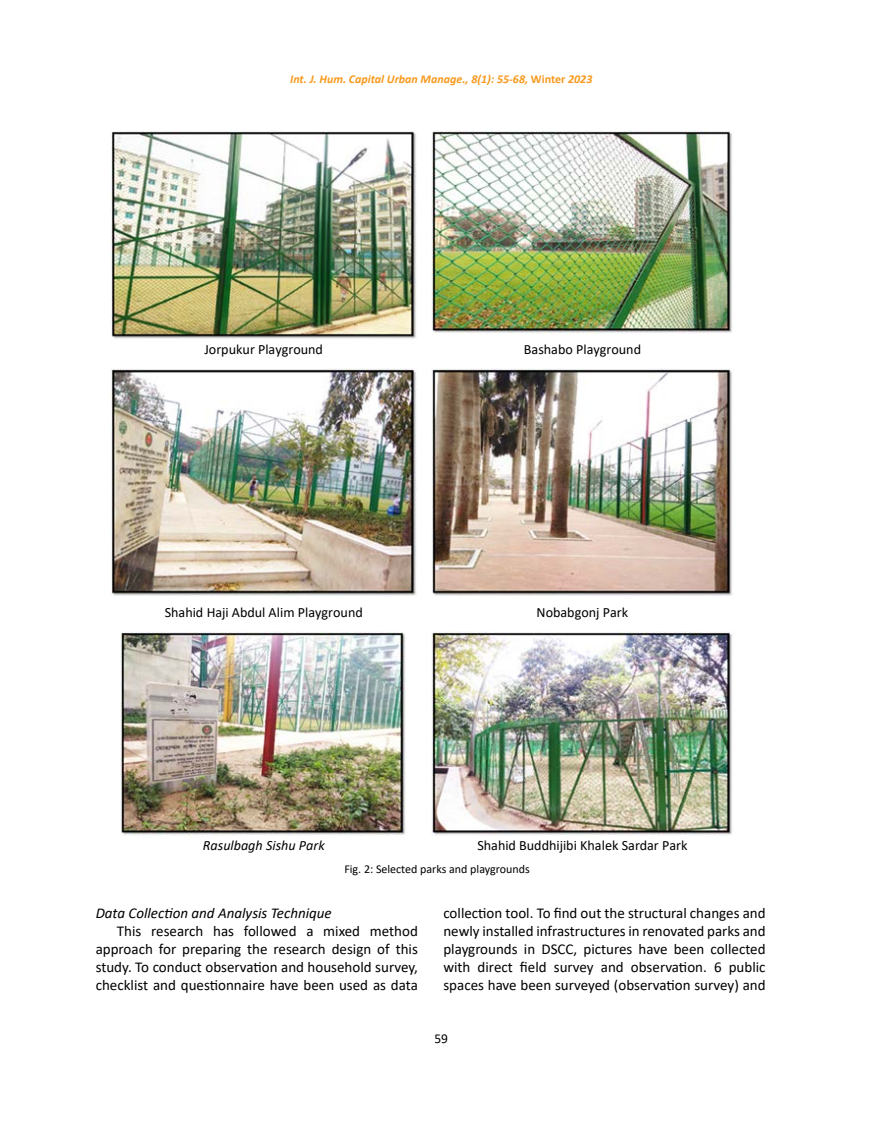
<style>
.page{position:relative;width:872px;height:1127px;background:#fff}
.page>*{position:absolute;margin:0;border:0;box-sizing:border-box;transform-origin:0 0}
.t1{font:15px/18px "Calibri";color:#000;text-align:justify}
.t2{font:italic 15px "Calibri";color:#000}
.t3{font:14.1px/28.5px "Calibri";color:#000}
.t4{font:italic 14.1px "Calibri";color:#000}
.t5{font:13.5px "Calibri";color:#000}
.t6{font:italic 700 12px "Calibri";color:#f8991d}
.t7{font:12px "Calibri";color:#000}
.s1{font-style:normal}
</style>
<div class="page">
<img style="left:110px;top:130px;width:307px;height:209px">
<img style="left:431px;top:130px;width:301px;height:204px">
<img style="left:110px;top:369px;width:307px;height:227px">
<img style="left:431px;top:369px;width:301px;height:227px">
<img style="left:121px;top:631px;width:285px;height:204px">
<img style="left:431px;top:631px;width:301px;height:204px">
<p class="t6" style="left:290px;top:70px;width:304px">Int. J. Hum. Capital Urban Manage., 8(1): 55-68, <span class="s1">Winter</span> 2023</p>
<p class="t3" style="left:204px;top:335px;width:120px">Jorpukur Playground</p>
<p class="t3" style="left:524px;top:335px;width:119px">Bashabo Playground</p>
<p class="t3" style="left:165px;top:597px;width:200px">Shahid Haji Abdul Alim Playground</p>
<p class="t3" style="left:536px;top:597px;width:93px">Nobabgonj Park</p>
<p class="t4" style="left:203px;top:835px;width:123px">Rasulbagh Sishu Park</p>
<p class="t3" style="left:312px;top:830px;width:376px;text-indent:165px">Shahid Buddhijibi Khalek Sardar Park<br>Fig. 2: Selected parks and playgrounds</p>
<p class="t7" style="left:344px;top:861px;width:187px">Fig. 2: Selected parks and playgrounds</p>
<p class="t2" style="left:96px;top:903px;width:238px">Data Collection and Analysis Technique</p>
<p class="t1" style="left:96px;top:922px;width:324px;text-indent:21px">This research has followed a mixed method approach for preparing the research design of this study. To conduct observation and household survey, checklist and questionnaire have been used as data</p>
<p class="t1" style="left:443px;top:904px;width:324px">collection tool. To find out the structural changes and newly installed infrastructures in renovated parks and playgrounds in DSCC, pictures have been collected with direct field survey and observation. 6 public spaces have been surveyed (observation survey) and</p>
<p class="t5" style="left:434px;top:1029px;width:15px">59</p>
</div>
